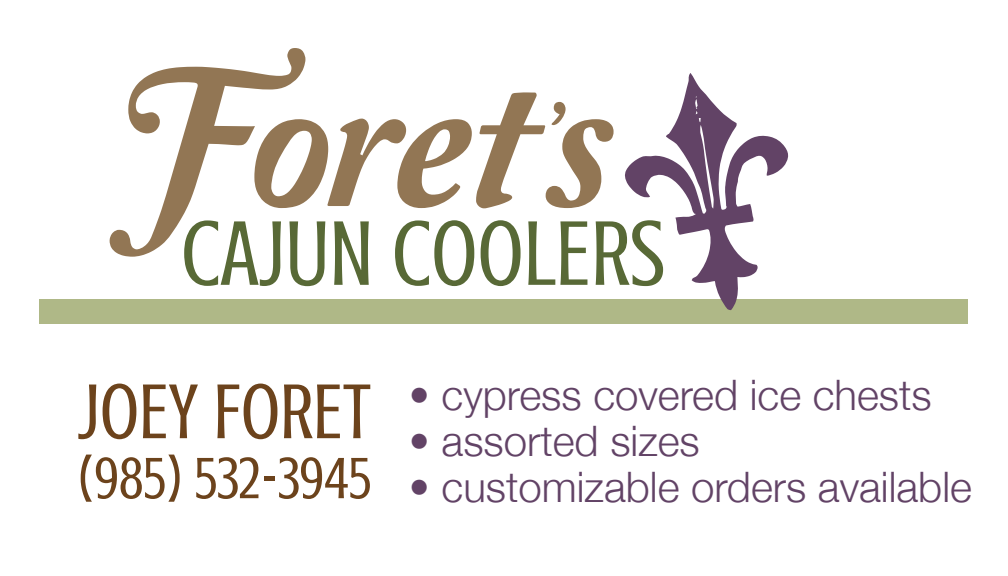
<style>
.page{position:relative;width:1008px;height:576px;background:#fff}
.page>*{position:absolute;margin:0;border:0;box-sizing:border-box;transform-origin:0 0}
.t1{font:80px "Crushed";color:#6c431c}
.t2{font:60px "Crushed";color:#6c431c}
.t3{font:300 42px "Helvetica Neue";color:#624366}
</style>
<div class="page">
<div style="left:40px;top:299px;width:928px;height:25px;background:#afb887"></div>
<svg style="left:110px;top:48px;width:500px;height:209px"></svg>
<svg style="left:184px;top:220px;width:426px;height:66px"></svg>
<svg style="left:610px;top:123px;width:54px;height:164px"></svg>
<p class="t1" style="left:78px;top:367px;width:295px">JOEY FORET</p>
<p class="t2" style="left:77px;top:445px;width:296px">(985) 532-3945</p>
<p class="t3" style="left:409px;top:361px;width:524px">• cypress covered ice chests</p>
<p class="t3" style="left:409px;top:407px;width:292px">• assorted sizes</p>
<p class="t3" style="left:409px;top:453px;width:565px">• customizable orders available</p>
</div>
